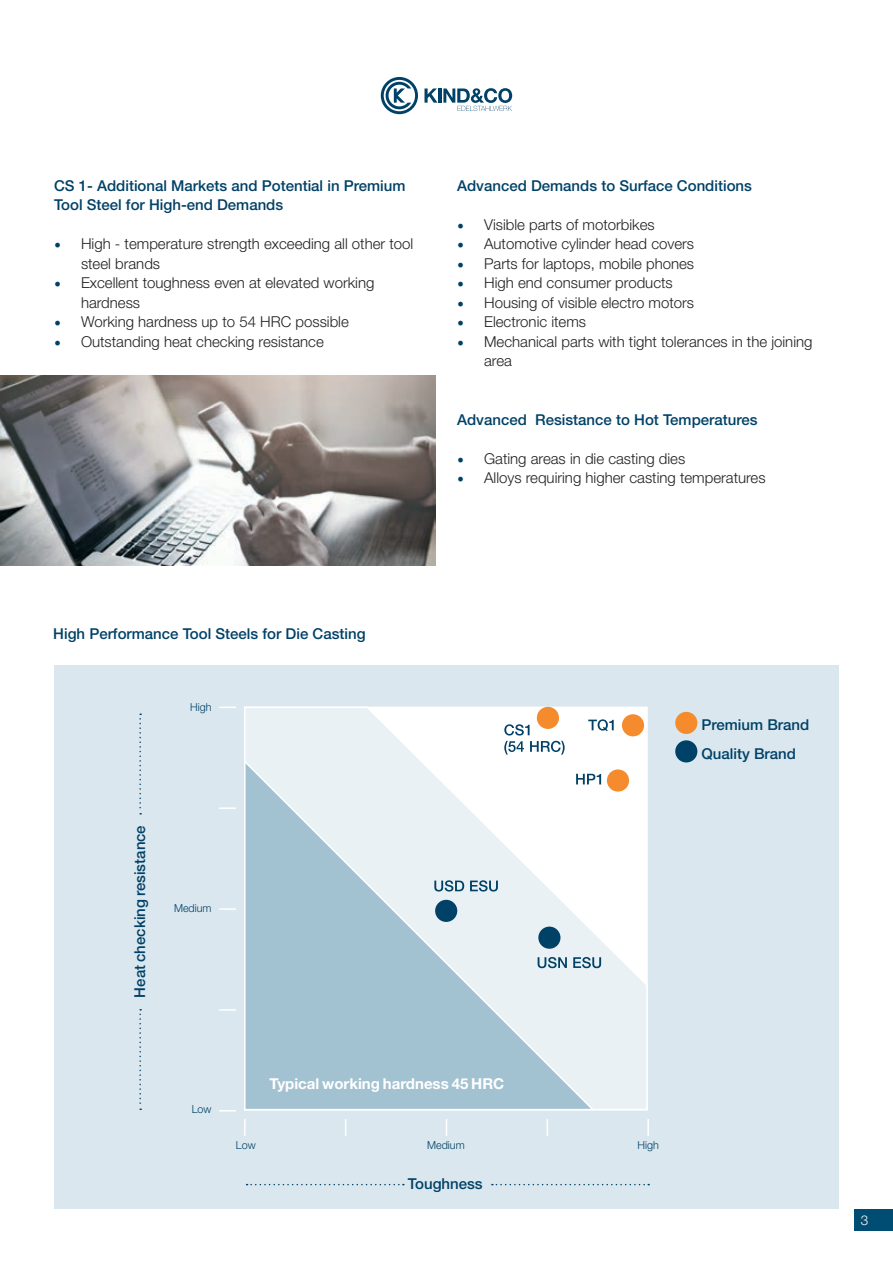
<style>
.page{position:relative;width:893px;height:1263px;background:#fff}
.page>*{position:absolute;margin:0;border:0;box-sizing:border-box;transform-origin:0 0}
.t1{font:300 15px/19.5px "Helvetica Neue LT Std";color:#231f20}
.t2{font:500 15px/19.5px "Helvetica Neue LT Std";color:#004167}
.t3{font:700 15px "Helvetica Neue LT Std";color:#fff}
.t4{font:300 13.5px "Helvetica Neue LT Std";color:#fff}
.t5{font:300 10.95px "Helvetica Neue LT Std";color:#004167}
.s1{font-family:"Minion Pro";font-weight:400;font-size:18px;color:#004167}
</style>
<div class="page">
<svg style="left:424px;top:88px;width:88px;height:23px"></svg>
<svg style="left:381px;top:77px;width:37px;height:37px"></svg>
<div style="left:54px;top:665px;width:785px;height:544px;background:#dae7ee"></div>
<svg style="left:244px;top:706px;width:404px;height:405px"></svg>
<svg style="left:244px;top:759px;width:352px;height:352px"></svg>
<svg style="left:588px;top:719px;width:26px;height:12px"></svg>
<svg style="left:538px;top:957px;width:63px;height:11px"></svg>
<svg style="left:434px;top:880px;width:64px;height:11px"></svg>
<svg style="left:504px;top:724px;width:26px;height:11px"></svg>
<svg style="left:219px;top:707px;width:17px;height:1px"></svg>
<svg style="left:219px;top:807px;width:17px;height:2px"></svg>
<svg style="left:219px;top:908px;width:17px;height:2px"></svg>
<svg style="left:219px;top:1009px;width:17px;height:2px"></svg>
<svg style="left:219px;top:1110px;width:17px;height:1px"></svg>
<svg style="left:647px;top:1119px;width:2px;height:17px"></svg>
<svg style="left:547px;top:1119px;width:1px;height:17px"></svg>
<svg style="left:446px;top:1119px;width:1px;height:17px"></svg>
<svg style="left:345px;top:1119px;width:1px;height:17px"></svg>
<svg style="left:244px;top:1119px;width:2px;height:17px"></svg>
<svg style="left:492px;top:1184px;width:157px;height:1px"></svg>
<svg style="left:247px;top:1184px;width:157px;height:1px"></svg>
<svg style="left:139px;top:713px;width:2px;height:101px"></svg>
<svg style="left:139px;top:1009px;width:2px;height:101px"></svg>
<div style="left:622px;top:714px;width:22px;height:22px;background:#f58b2c;border-radius:50%"></div>
<div style="left:607px;top:769px;width:22px;height:22px;background:#f58b2c;border-radius:50%"></div>
<div style="left:435px;top:900px;width:22px;height:22px;background:#004167;border-radius:50%"></div>
<div style="left:538px;top:926px;width:22px;height:23px;background:#004167;border-radius:50%"></div>
<div style="left:537px;top:707px;width:22px;height:22px;background:#f58b2c;border-radius:50%"></div>
<svg style="left:576px;top:774px;width:25px;height:10px"></svg>
<img style="left:0;top:375px;width:435px;height:191px">
<div style="left:675px;top:712px;width:22px;height:22px;background:#f58b2c;border-radius:50%"></div>
<div style="left:675px;top:740px;width:22px;height:22px;background:#004167;border-radius:50%"></div>
<svg style="left:504px;top:741px;width:61px;height:14px"></svg>
<div style="left:855px;top:1209px;width:38px;height:22px;background:#004d73"></div>
<p class="t2" style="left:54px;top:175px;width:353px">CS 1- Additional Markets and Potential in Premium<br>Tool Steel for High-end Demands</p>
<p class="t1" style="left:81px;top:234px;width:334px;text-indent:-27px"><span class="s1">•</span> High - temperature strength exceeding all other tool steel brands</p>
<p class="t1" style="left:81px;top:273px;width:295px;text-indent:-27px"><span class="s1">•</span> Excellent toughness even at elevated working hardness</p>
<p class="t1" style="left:54px;top:312px;width:296px"><span class="s1">•</span> Working hardness up to 54 HRC possible</p>
<p class="t1" style="left:54px;top:331px;width:271px"><span class="s1">•</span> Outstanding heat checking resistance</p>
<p class="t2" style="left:457px;top:175px;width:296px">Advanced Demands to Surface Conditions</p>
<p class="t1" style="left:457px;top:214px;width:199px"><span class="s1">•</span> Visible parts of motorbikes</p>
<p class="t1" style="left:457px;top:234px;width:239px"><span class="s1">•</span> Automotive cylinder head covers</p>
<p class="t1" style="left:457px;top:253px;width:239px"><span class="s1">•</span> Parts for laptops, mobile phones</p>
<p class="t1" style="left:457px;top:273px;width:217px"><span class="s1">•</span> High end consumer products</p>
<p class="t1" style="left:457px;top:292px;width:239px"><span class="s1">•</span> Housing of visible electro motors</p>
<p class="t1" style="left:457px;top:312px;width:130px"><span class="s1">•</span> Electronic items</p>
<p class="t1" style="left:484px;top:331px;width:330px;text-indent:-27px"><span class="s1">•</span> Mechanical parts with tight tolerances in the joining area</p>
<p class="t2" style="left:457px;top:409px;width:302px">Advanced Resistance to Hot Temperatures</p>
<p class="t1" style="left:457px;top:448px;width:230px"><span class="s1">•</span> Gating areas in die casting dies</p>
<p class="t1" style="left:457px;top:468px;width:310px"><span class="s1">•</span> Alloys requiring higher casting temperatures</p>
<p class="t2" style="left:53px;top:624px;width:314px">High Performance Tool Steels for Die Casting</p>
<p class="t5" style="left:190px;top:701px;width:23px">High</p>
<p class="t2" style="left:130px;top:997px;width:174px;rotate:-90deg">Heat checking resistance</p>
<p class="t5" style="left:174px;top:902px;width:39px">Medium</p>
<p class="t5" style="left:192px;top:1103px;width:21px">Low</p>
<p class="t3" style="left:270px;top:1074px;width:236px">Typical working hardness 45 HRC</p>
<p class="t5" style="left:236px;top:1138px;width:21px">Low</p>
<p class="t5" style="left:427px;top:1138px;width:39px">Medium</p>
<p class="t5" style="left:637px;top:1138px;width:23px">High</p>
<p class="t2" style="left:408px;top:1174px;width:76px">Toughness</p>
<p class="t2" style="left:701px;top:710px;width:109px;line-height:28.5px">Premium Brand<br>Quality Brand</p>
<p class="t4" style="left:861px;top:1212px;width:9px">3</p>
</div>
